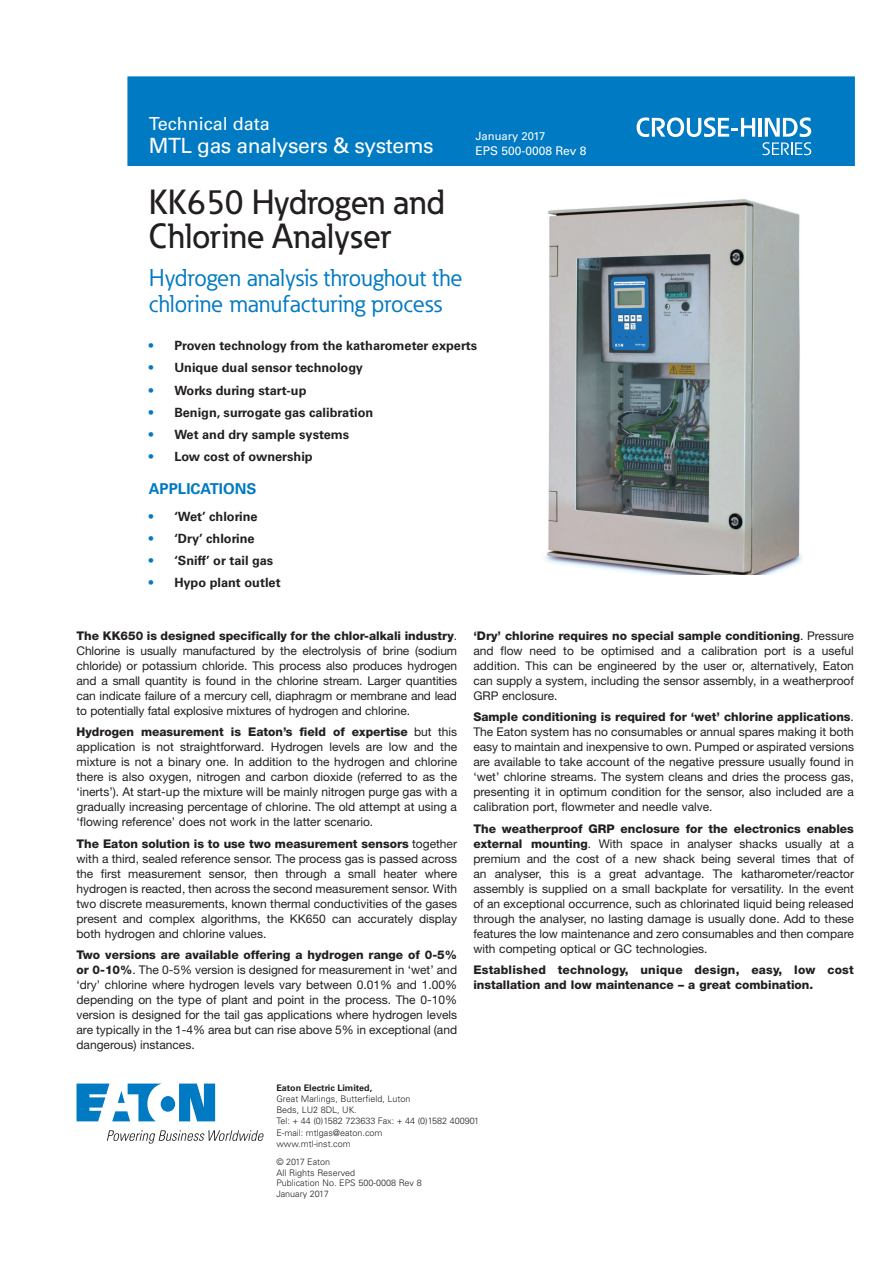
<style>
.page{position:relative;width:893px;height:1263px;background:#fff}
.page>*{position:absolute;margin:0;border:0;box-sizing:border-box;transform-origin:0 0}
.t1{font:500 34.5px/34.5px "Eaton";color:#231f20}
.t2{font:24px/25.5px "Eaton";color:#007ac2}
.t3{font:21px "Univers LT Pro 55 Roman";letter-spacing:-.02em;color:#fff}
.t4{font:18px "Univers LT Pro 55 Roman";color:#fff}
.t5{font:700 15px "Univers LT Pro 65";color:#007ac2}
.t6{font:700 12.75px "Univers LT Pro 65";color:#231f20}
.t7{font:12px/15px "Helvetica Neue LT Pro";color:#231f20;text-align:justify}
.t8{font:800 12px/15px "Helvetica Neue LT Pro";color:#231f20}
.t9{font:12px "Univers LT Pro 55 Roman";color:#fff}
.t10{font:11.25px "Univers LT Pro 55 Roman";color:#fff}
.t11{font:300 9px/11.2px "Univers LT Pro 45";color:#231f20}
.t12{font:700 9px "Univers LT Pro 65";color:#231f20}
.s1{color:#007ac2}
.s2{font-weight:800}
</style>
<div class="page">
<div style="left:128px;top:77px;width:727px;height:89px;background:#007ac2"></div>
<svg style="left:77px;top:1083px;width:138px;height:38px"></svg>
<svg style="left:107px;top:1130px;width:157px;height:13px"></svg>
<svg style="left:637px;top:117px;width:118px;height:20px"></svg>
<hr style="left:758px;top:118px;width:4px;height:19px;background:#fff">
<svg style="left:762px;top:117px;width:49px;height:38px"></svg>
<img style="left:544px;top:199px;width:258px;height:375px">
<h3 class="t4" style="left:149px;top:113px;width:122px">Technical data</h3>
<h3 class="t3" style="left:149px;top:133px;width:286px">MTL gas analysers &amp; systems</h3>
<h1 class="t1" style="left:149px;top:184px;width:298px">KK650 Hydrogen and<br>Chlorine Analyser</h1>
<h2 class="t2" style="left:149px;top:265px;width:315px">Hydrogen analysis throughout the chlorine manufacturing process</h2>
<p class="t10" style="left:475px;top:129px;width:72px">January 2017</p>
<p class="t9" style="left:475px;top:143px;width:113px">EPS 500-0008 Rev 8</p>
<p class="t6" style="left:149px;top:338px;width:330px"><span class="s1">•</span> Proven technology from the katharometer experts</p>
<p class="t6" style="left:149px;top:360px;width:216px"><span class="s1">•</span> Unique dual sensor technology</p>
<p class="t6" style="left:149px;top:383px;width:159px"><span class="s1">•</span> Works during start-up</p>
<p class="t6" style="left:149px;top:405px;width:226px"><span class="s1">•</span> Benign, surrogate gas calibration</p>
<p class="t6" style="left:149px;top:427px;width:202px"><span class="s1">•</span> Wet and dry sample systems</p>
<p class="t6" style="left:149px;top:449px;width:165px"><span class="s1">•</span> Low cost of ownership</p>
<p class="t5" style="left:149px;top:480px;width:109px">APPLICATIONS</p>
<p class="t6" style="left:149px;top:509px;width:110px"><span class="s1">•</span> ‘Wet’ chlorine</p>
<p class="t6" style="left:149px;top:531px;width:107px"><span class="s1">•</span> ‘Dry’ chlorine</p>
<p class="t6" style="left:149px;top:553px;width:126px"><span class="s1">•</span> ‘Sniff’ or tail gas</p>
<p class="t6" style="left:149px;top:575px;width:133px"><span class="s1">•</span> Hypo plant outlet</p>
<p class="t7" style="left:77px;top:628px;width:382px"><span class="s2">The KK650 is designed specifically for the chlor-alkali industry</span>.<br>Chlorine is usually manufactured by the electrolysis of brine (sodium chloride) or potassium chloride. This process also produces hydrogen and a small quantity is found in the chlorine stream. Larger quantities can indicate failure of a mercury cell, diaphragm or membrane and lead to potentially fatal explosive mixtures of hydrogen and chlorine.</p>
<p class="t7" style="left:77px;top:724px;width:382px"><span class="s2">Hydrogen measurement is Eaton’s field of expertise</span> but this application is not straightforward. Hydrogen levels are low and the mixture is not a binary one. In addition to the hydrogen and chlorine there is also oxygen, nitrogen and carbon dioxide (referred to as the ‘inerts’). At start-up the mixture will be mainly nitrogen purge gas with a gradually increasing percentage of chlorine. The old attempt at using a ‘flowing reference’ does not work in the latter scenario.</p>
<p class="t7" style="left:77px;top:836px;width:382px"><span class="s2">The Eaton solution is to use two measurement sensors</span> together with a third, sealed reference sensor. The process gas is passed across the first measurement sensor, then through a small heater where hydrogen is reacted, then across the second measurement sensor. With two discrete measurements, known thermal conductivities of the gases present and complex algorithms, the KK650 can accurately display both hydrogen and chlorine values.</p>
<p class="t7" style="left:77px;top:947px;width:382px"><span class="s2">Two versions are available offering a hydrogen range of 0-5% or 0-10%</span>. The 0-5% version is designed for measurement in ‘wet’ and ‘dry’ chlorine where hydrogen levels vary between 0.01% and 1.00% depending on the type of plant and point in the process. The 0-10% version is designed for the tail gas applications where hydrogen levels are typically in the 1-4% area but can rise above 5% in exceptional (and dangerous) instances.</p>
<p class="t7" style="left:473px;top:628px;width:382px"><span class="s2">‘Dry’ chlorine requires no special sample conditioning</span>. Pressure and flow need to be optimised and a calibration port is a useful addition. This can be engineered by the user or, alternatively, Eaton can supply a system, including the sensor assembly, in a weatherproof GRP enclosure.</p>
<p class="t7" style="left:473px;top:709px;width:382px"><span class="s2">Sample conditioning is required for ‘wet’ chlorine applications</span>.<br>The Eaton system has no consumables or annual spares making it both easy to maintain and inexpensive to own. Pumped or aspirated versions are available to take account of the negative pressure usually found in ‘wet’ chlorine streams. The system cleans and dries the process gas, presenting it in optimum condition for the sensor, also included are a calibration port, flowmeter and needle valve.</p>
<p class="t7" style="left:473px;top:821px;width:382px"><span class="s2">The weatherproof GRP enclosure for the electronics enables external mounting</span>. With space in analyser shacks usually at a premium and the cost of a new shack being several times that of an analyser, this is a great advantage. The katharometer/reactor assembly is supplied on a small backplate for versatility. In the event of an exceptional occurrence, such as chlorinated liquid being released through the analyser, no lasting damage is usually done. Add to these features the low maintenance and zero consumables and then compare with competing optical or GC technologies.</p>
<p class="t8" style="left:473px;top:962px;width:382px">Established technology, unique design, easy, low cost installation and low maintenance – a great combination.</p>
<p class="t12" style="left:276px;top:1082px;width:97px">Eaton Electric Limited,</p>
<p class="t11" style="left:276px;top:1093px;width:204px">Great Marlings, Butterfield, Luton<br>Beds, LU2 8DL, UK.<br>Tel: + 44 (0)1582 723633 Fax: + 44 (0)1582 400901<br>E-mail: mtlgas@eaton.com<br>www.mtl-inst.com</p>
<p class="t11" style="left:276px;top:1156px;width:147px;line-height:10.8px">© 2017 Eaton<br>All Rights Reserved<br>Publication No. EPS 500-0008 Rev 8<br>January 2017</p>
</div>
